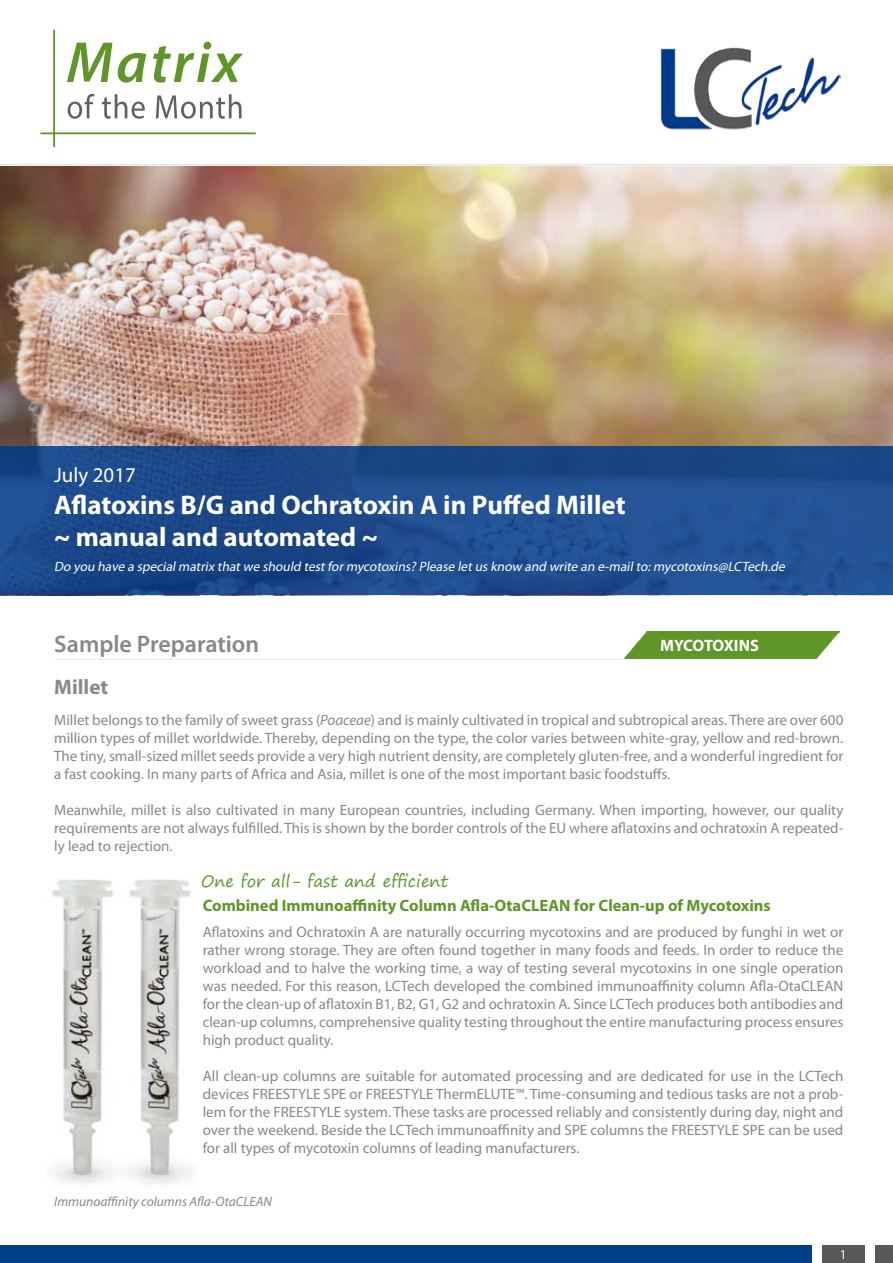
<style>
.page{position:relative;width:893px;height:1263px;background:#fff}
.page>*{position:absolute;margin:0;border:0;box-sizing:border-box;transform-origin:0 0}
.t1{font:700 27px "Myriad Pro";color:#fff}
.t2{font:600 24px "Myriad Pro";color:#87888a}
.t3{font:21px "Myriad Pro";color:#fff}
.t4{font:700 21px "Myriad Pro";color:#87888a}
.t5{font:700 16.5px "Myriad Pro";color:#5f9629}
.t6{font:16.5px "Segoe Print";color:#5f9629}
.t7{font:700 16.5px "Myriad Pro";letter-spacing:-.03em;color:#fff}
.t8{font:15px/18px "Myriad Pro";color:#87888a;text-align:justify}
.t9{font:italic 13.5px "Myriad Pro";color:#fff}
.t10{font:italic 13.5px "Myriad Pro";color:#87888a}
.t11{font:13.5px "Myriad Pro";color:#fff}
.s1{font-style:italic}
</style>
<div class="page">
<img style="left:0;top:167px;width:893px;height:279px">
<img style="left:624px;top:632px;width:215px;height:27px">
<hr style="left:55px;top:659px;width:572px;height:1px;background:#e3e4e5">
<svg style="left:0;top:446px;width:893px;height:149px;background:#1d4b8d"></svg>
<hr style="left:0;top:164px;width:893px;height:1px;background:#e3e4e5">
<div style="left:822px;top:1246px;width:43px;height:17px;background:#58585a"></div>
<div style="left:875px;top:1246px;width:18px;height:17px;background:#58585a"></div>
<div style="left:0;top:1246px;width:811px;height:17px;background:#003e88"></div>
<img style="left:660px;top:47px;width:180px;height:83px">
<svg style="left:67px;top:43px;width:45px;height:39px"></svg>
<svg style="left:118px;top:53px;width:28px;height:30px"></svg>
<svg style="left:153px;top:42px;width:90px;height:41px"></svg>
<svg style="left:68px;top:94px;width:26px;height:25px"></svg>
<svg style="left:102px;top:94px;width:43px;height:25px"></svg>
<svg style="left:156px;top:94px;width:86px;height:25px"></svg>
<hr style="left:40px;top:132px;width:216px;height:2px;background:#5f9629">
<hr style="left:53px;top:30px;width:2px;height:117px;background:#5f9629">
<img style="left:52px;top:879px;width:139px;height:305px">
<p class="t3" style="left:54px;top:462px;width:83px">July 2017</p>
<p class="t1" style="left:54px;top:487px;width:573px">Aflatoxins B/G and Ochratoxin A in Puffed Millet</p>
<p class="t1" style="left:54px;top:520px;width:325px">~ manual and automated ~</p>
<p class="t9" style="left:54px;top:559px;width:735px">Do you have a specialmatrix thatwe should testformycotoxins? Please letus know and write an e-mailto:mycotoxins@LCTech.de</p>
<p class="t2" style="left:54px;top:629px;width:206px">Sample Preparation</p>
<p class="t7" style="left:660px;top:634px;width:100px">MYCOTOXINS</p>
<p class="t4" style="left:54px;top:673px;width:55px">Millet</p>
<p class="t8" style="left:54px;top:710px;width:791px">Millet belongs to the family of sweet grass (<span class="s1">Poaceae</span>) and is mainly cultivated in tropical and subtropical areas. There are over 600 million types of millet worldwide. Thereby, depending on the type, the color varies between white-gray, yellow and red-brown.<br>The tiny, small-sized millet seeds provide a very high nutrient density, are completely gluten-free, and a wonderful ingredient for a fast cooking. In many parts of Africa and Asia, millet is one of the most important basic foodstuffs.</p>
<p class="t8" style="left:54px;top:800px;width:791px">Meanwhile, millet is also cultivated in many European countries, including Germany. When importing, however, our quality requirements are not always fulfilled. This is shown by the border controls of the EU where aflatoxins and ochratoxin A repeated&shy;ly lead to rejection.</p>
<p class="t6" style="left:201px;top:866px;width:249px">One for all- fast and efficient</p>
<p class="t5" style="left:203px;top:894px;width:569px">Combined Immunoaffinity Column Afla-OtaCLEAN for Clean-up of Mycotoxins</p>
<p class="t8" style="left:203px;top:922px;width:642px">Aflatoxins and Ochratoxin A are naturally occurring mycotoxins and are produced by funghi in wet or rather wrong storage. They are often found together in many foods and feeds. In order to reduce the workload and to halve the working time, a way of testing several mycotoxins in one single operation was needed. For this reason, LCTech developed the combined immunoaffinity column Afla-OtaCLEAN for the clean-up of aflatoxin B1, B2, G1, G2 and ochratoxin A. Since LCTech produces both antibodies and clean-up columns, comprehensive quality testing throughout the entire manufacturing process ensures high product quality.</p>
<p class="t8" style="left:203px;top:1066px;width:642px">All clean-up columns are suitable for automated processing and are dedicated for use in the LCTech devices FREESTYLE SPE or FREESTYLE ThermELUTE™. Time-consuming and tedious tasks are not a prob&shy;lem for the FREESTYLE system. These tasks are processed reliably and consistently during day, night and over the weekend. Beside the LCTech immunoaffinity and SPE columns the FREESTYLE SPE can be used for all types of mycotoxin columns of leading manufacturers.</p>
<p class="t10" style="left:54px;top:1193px;width:219px">Immunoaffinity columns Afla-OtaCLEAN</p>
<p class="t11" style="left:840px;top:1246px;width:8px">1</p>
</div>
